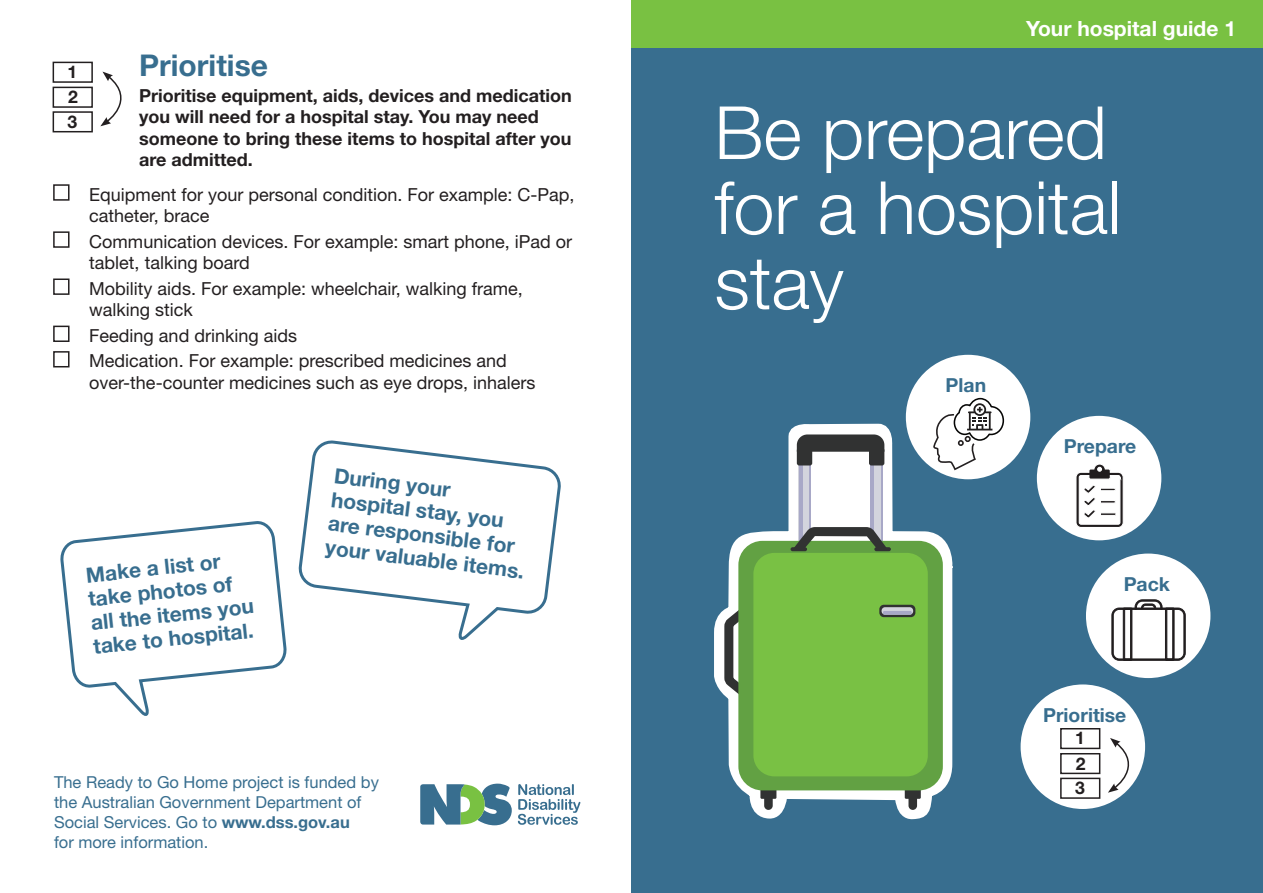
<style>
.page{position:relative;width:1263px;height:893px;background:#fff}
.page>*{position:absolute;margin:0;border:0;box-sizing:border-box;transform-origin:0 0}
.t1{font:300 73.5px/75px "Helvetica Neue LT Std";color:#fff}
.t2{font:700 30px "Helvetica Neue LT Std";color:#386e8f}
.t3{font:700 21px/24px "Helvetica Neue LT Std";color:#386e8f}
.t4{font:700 21px "Helvetica Neue LT Std";color:#fff}
.t5{font:700 19.35px "Helvetica Neue LT Std";color:#386e8f}
.t6{font:18px/21.6px "Helvetica Neue LT Std";color:#231f20}
.t7{font:700 18px/21.6px "Helvetica Neue LT Std";color:#231f20}
.t8{font:700 17.55px "Helvetica Neue LT Std";color:#231f20}
.t9{font:16.5px/19.8px "Helvetica Neue LT Std";color:#386e8f}
.s1{font-weight:700}
</style>
<div class="page">
<div style="left:631px;top:0;width:632px;height:893px;background:#386e8f"></div>
<div style="left:53px;top:184px;width:17px;height:17px;border:2px solid #231f20"></div>
<div style="left:53px;top:231px;width:17px;height:17px;border:2px solid #231f20"></div>
<div style="left:53px;top:278px;width:17px;height:17px;border:2px solid #231f20"></div>
<div style="left:53px;top:326px;width:17px;height:16px;border:2px solid #231f20"></div>
<div style="left:53px;top:351px;width:17px;height:16px;border:2px solid #231f20"></div>
<svg style="left:420px;top:784px;width:92px;height:41px"></svg>
<svg style="left:518px;top:784px;width:62px;height:41px"></svg>
<svg style="left:714px;top:424px;width:238px;height:395px"></svg>
<svg style="left:717px;top:593px;width:21px;height:118px"></svg>
<svg style="left:798px;top:465px;width:11px;height:62px"></svg>
<div style="left:905px;top:787px;width:16px;height:12px;background:#313232"></div>
<div style="left:908px;top:788px;width:9px;height:22px;background:#313232;border-radius:4px"></div>
<div style="left:760px;top:787px;width:16px;height:12px;background:#313232"></div>
<div style="left:764px;top:788px;width:9px;height:22px;background:#313232;border-radius:4px"></div>
<div style="left:871px;top:441px;width:12px;height:227px;background:#d3d4dd"></div>
<hr style="left:799px;top:441px;width:3px;height:227px;background:#a8a8c7">
<hr style="left:809px;top:441px;width:2px;height:227px;background:#a8a8c7">
<hr style="left:871px;top:441px;width:3px;height:227px;background:#a8a8c7">
<hr style="left:881px;top:441px;width:2px;height:227px;background:#a8a8c7">
<div style="left:738px;top:541px;width:205px;height:249px;background:#62a143;border-radius:24px"></div>
<svg style="left:793px;top:527px;width:94px;height:21px"></svg>
<div style="left:753px;top:553px;width:175px;height:223px;background:#79c144;border-radius:21px"></div>
<svg style="left:797px;top:434px;width:87px;height:18px"></svg>
<div style="left:797px;top:448px;width:15px;height:17px;background:#313232;border-radius:2px"></div>
<div style="left:869px;top:448px;width:15px;height:17px;background:#313232;border-radius:2px"></div>
<div style="left:879px;top:605px;width:36px;height:12px;background:#313232;border-radius:5px"></div>
<div style="left:881px;top:607px;width:32px;height:8px;background:#d3d4dd;border-radius:3px"></div>
<hr style="left:883px;top:611px;width:29px;height:4px;background:#a8a8c7">
<hr style="left:874px;top:547px;width:17px;height:4px;background:#313232;border-radius:2px">
<hr style="left:790px;top:547px;width:17px;height:4px;background:#313232;border-radius:2px">
<div style="left:906px;top:355px;width:124px;height:124px;background:#fff;border-radius:50%"></div>
<svg style="left:933px;top:398px;width:71px;height:72px"></svg>
<div style="left:1020px;top:684px;width:125px;height:125px;background:#fff;border-radius:50%"></div>
<div style="left:1086px;top:554px;width:124px;height:124px;background:#fff;border-radius:50%"></div>
<div style="left:1037px;top:416px;width:124px;height:124px;background:#fff;border-radius:50%"></div>
<svg style="left:1076px;top:464px;width:48px;height:63px"></svg>
<div style="left:53px;top:62px;width:40px;height:21px;border:2px solid #231f20"></div>
<div style="left:53px;top:87px;width:40px;height:21px;border:2px solid #231f20"></div>
<div style="left:53px;top:111px;width:40px;height:21px;border:2px solid #231f20"></div>
<svg style="left:100px;top:72px;width:22px;height:54px"></svg>
<svg style="left:1112px;top:600px;width:73px;height:60px"></svg>
<svg style="left:298px;top:440px;width:263px;height:200px"></svg>
<svg style="left:60px;top:521px;width:227px;height:195px"></svg>
<div style="left:1060px;top:728px;width:40px;height:21px;border:2px solid #231f20"></div>
<div style="left:1060px;top:753px;width:40px;height:21px;border:2px solid #231f20"></div>
<div style="left:1060px;top:778px;width:40px;height:21px;border:2px solid #231f20"></div>
<svg style="left:1108px;top:738px;width:36px;height:55px"></svg>
<div style="left:631px;top:0;width:632px;height:48px;background:#79c142"></div>
<p class="t8" style="left:67px;top:61px;width:11px">1</p>
<p class="t8" style="left:68px;top:86px;width:11px">2</p>
<p class="t8" style="left:68px;top:111px;width:11px">3</p>
<h2 class="t2" style="left:139px;top:46px;width:130px">Prioritise</h2>
<p class="t7" style="left:139px;top:84px;width:434px">Prioritise equipment, aids, devices and medication you will need for a hospital stay. You may need someone to bring these items to hospital after you are admitted.</p>
<p class="t6" style="left:89px;top:183px;width:487px">Equipment for your personal condition. For example: C-Pap, catheter, brace</p>
<p class="t6" style="left:89px;top:230px;width:484px">Communication devices. For example: smart phone, iPad or tablet, talking board</p>
<p class="t6" style="left:89px;top:277px;width:435px">Mobility aids. For example: wheelchair, walking frame, walking stick</p>
<p class="t6" style="left:89px;top:323px;width:419px;line-height:25.5px">Feeding and drinking aids<br>Medication. For example: prescribed medicines and</p>
<p class="t6" style="left:89px;top:372px;width:448px">over-the-counter medicines such as eye drops, inhalers</p>
<p class="t3" style="left:85px;top:563px;width:165px;rotate:-6deg">Make a list or take photos of all the items you take to hospital.</p>
<p class="t3" style="left:336px;top:463px;width:202px;rotate:7deg">During your hospital stay, you are responsible for your valuable items.</p>
<p class="t9" style="left:54px;top:772px;width:326px">The Ready to Go Home project is funded by the Australian Government Department of Social Services. Go to <span class="s1">www.dss.gov.au<br></span>for more information.</p>
<p class="t4" style="left:1026px;top:16px;width:211px">Your hospital guide 1</p>
<h1 class="t1" style="left:714px;top:94px;width:409px">Be prepared for a hospital stay</h1>
<p class="t5" style="left:946px;top:373px;width:42px">Plan</p>
<p class="t5" style="left:1064px;top:434px;width:74px">Prepare</p>
<p class="t5" style="left:1124px;top:572px;width:48px">Pack</p>
<p class="t5" style="left:1043px;top:703px;width:85px">Prioritise</p>
<p class="t8" style="left:1075px;top:727px;width:11px">1</p>
<p class="t8" style="left:1076px;top:753px;width:11px">2</p>
<p class="t8" style="left:1075px;top:777px;width:11px">3</p>
</div>
